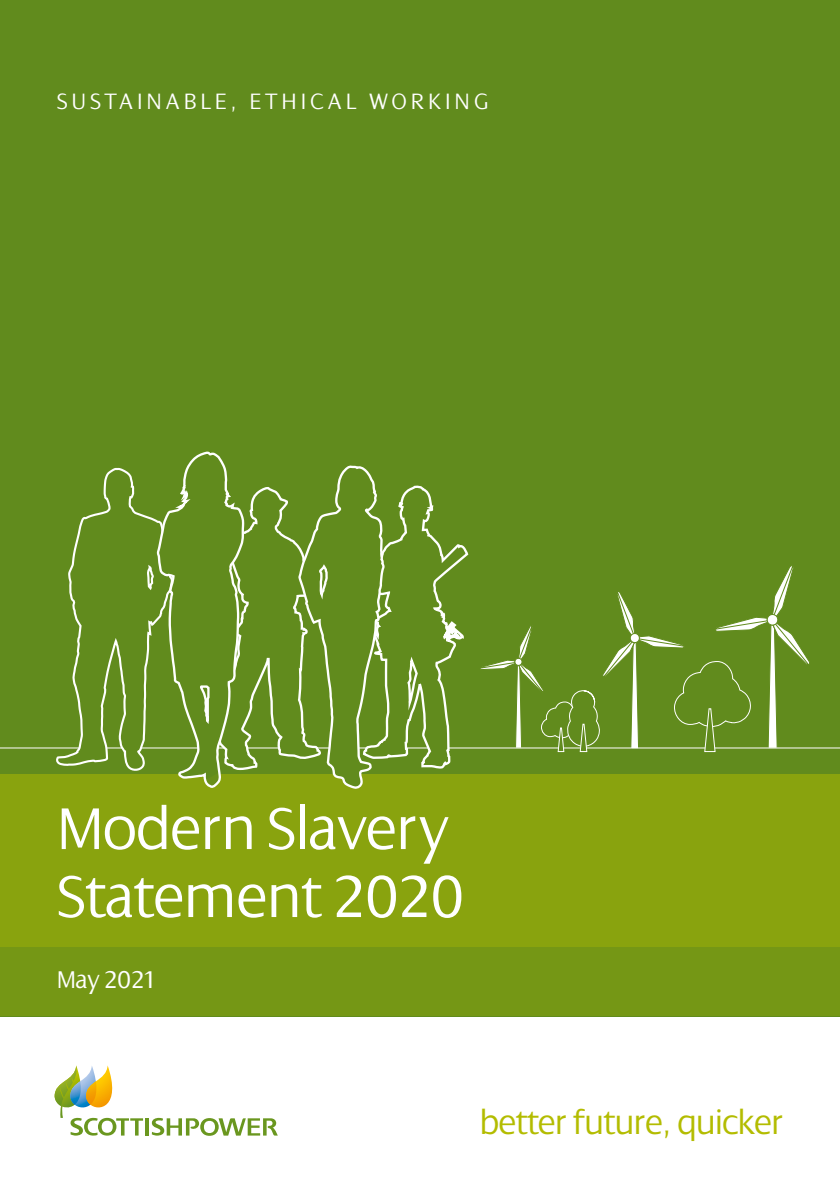
<style>
.page{position:relative;width:840px;height:1191px;background:#fff}
.page>*{position:absolute;margin:0;border:0;box-sizing:border-box;transform-origin:0 0}
.t1{font:300 63.4px/68px "Dialog";letter-spacing:-.02em;color:#fff}
.t2{font:300 36.4px "Dialog";letter-spacing:-.03em;color:#b3bc00}
.t3{font:300 26px "Dialog";letter-spacing:-.02em;color:#fff}
.t4{font:300 24px "Dialog";letter-spacing:.16em;color:#fff}
</style>
<div class="page">
<div style="left:0;top:0;width:839px;height:1016px;background:#618b1d"></div>
<hr style="left:0;top:747px;width:839px;height:1px;background:#fff">
<svg style="left:478px;top:566px;width:332px;height:186px"></svg>
<div style="left:0;top:774px;width:839px;height:242px;background:#89a30e"></div>
<div style="left:0;top:947px;width:839px;height:69px;background:#759715"></div>
<hr style="left:145px;top:1118px;width:4px;height:17px;background:#6a971f">
<svg style="left:55px;top:1065px;width:88px;height:70px"></svg>
<svg style="left:152px;top:1117px;width:126px;height:18px"></svg>
<svg style="left:56px;top:451px;width:413px;height:338px"></svg>
<p class="t4" style="left:57px;top:88px;width:433px">SUSTAINABLE, ETHICAL WORKING</p>
<p class="t1" style="left:57px;top:795px;width:409px">Modern Slavery<br>Statement 2020</p>
<p class="t3" style="left:57px;top:965px;width:102px">May 2021</p>
<p class="t2" style="left:479px;top:1102px;width:305px">better future, quicker</p>
</div>
